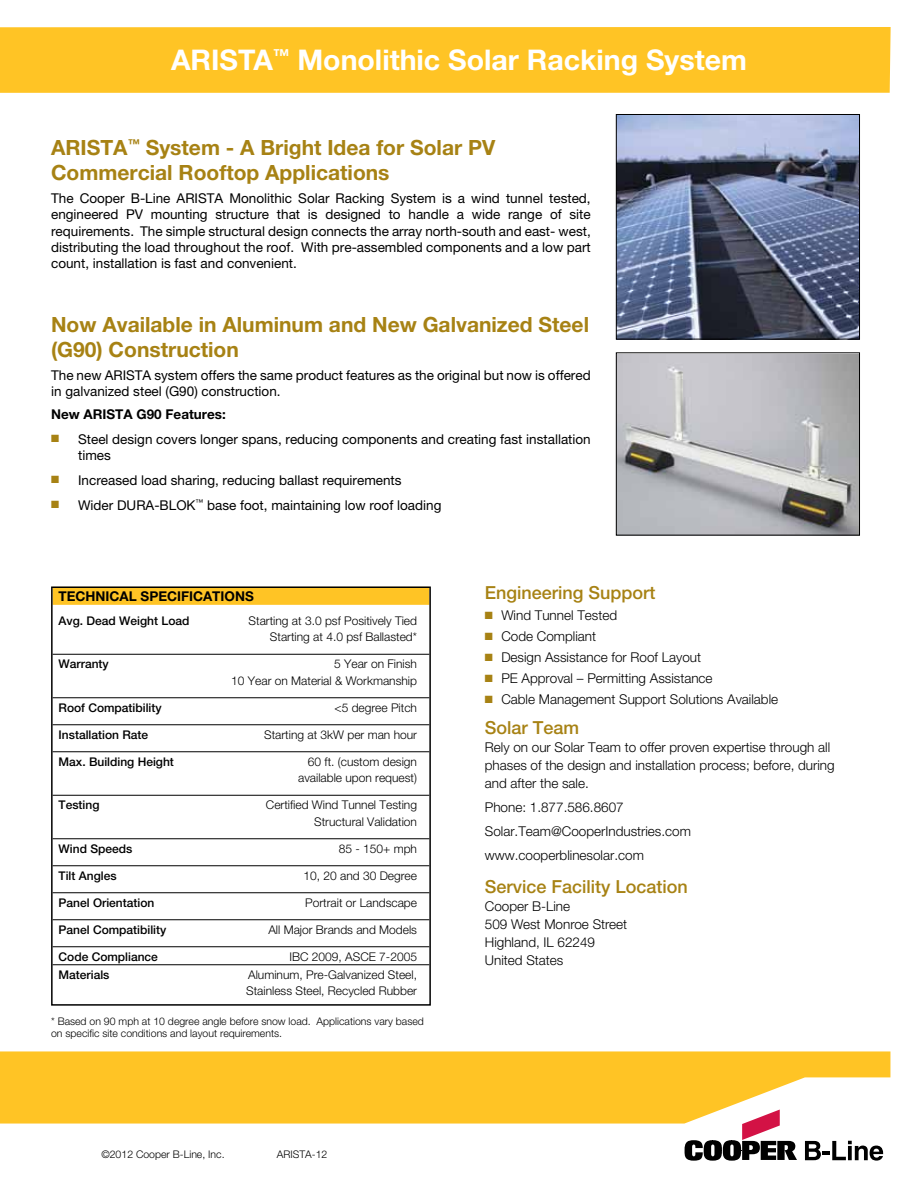
<style>
.page{position:relative;width:918px;height:1188px;background:#fff}
.page>*{position:absolute;margin:0;border:0;box-sizing:border-box;transform-origin:0 0}
.t1{font:700 28.5px "Helvetica Neue LT Pro";color:#fff}
.t2{font:700 21px/25.2px "Helvetica Neue LT Pro";color:#a78214}
.t3{font:500 18px "Helvetica Neue LT Pro";color:#a78214}
.t4{font:13.5px/16.2px "Helvetica Neue LT Pro";color:#000}
.t5{font:300 13.5px/18px "Helvetica Neue LT Pro";color:#000}
.t6{font:700 13.5px "Helvetica Neue LT Pro";color:#000}
.t7{font:300 12px/16.5px "Helvetica Neue LT Pro";color:#000;text-align:right}
.t8{font:500 12px "Helvetica Neue LT Pro";color:#000}
.t9{font:300 10.5px/11.2px "Helvetica Neue LT Pro";color:#000}
.s1{color:#a78214}
</style>
<div class="page">
<div style="left:0;top:27px;width:891px;height:66px;background:#ffc425"></div>
<svg style="left:0;top:1051px;width:890px;height:73px;background:#ffc93a"></svg>
<svg style="left:685px;top:1110px;width:112px;height:51px"></svg>
<svg style="left:805px;top:1141px;width:78px;height:20px"></svg>
<div style="left:53px;top:587px;width:376px;height:18px;background:#ffc425"></div>
<hr style="left:53px;top:654px;width:376px;height:1px;background:#000">
<hr style="left:53px;top:697px;width:376px;height:1px;background:#000">
<hr style="left:53px;top:724px;width:376px;height:1px;background:#000">
<hr style="left:53px;top:751px;width:376px;height:1px;background:#000">
<hr style="left:53px;top:795px;width:376px;height:1px;background:#000">
<hr style="left:53px;top:838px;width:376px;height:1px;background:#000">
<hr style="left:53px;top:865px;width:376px;height:1px;background:#000">
<hr style="left:53px;top:892px;width:376px;height:1px;background:#000">
<hr style="left:53px;top:919px;width:376px;height:1px;background:#000">
<hr style="left:53px;top:946px;width:376px;height:1px;background:#000">
<hr style="left:53px;top:964px;width:376px;height:1px;background:#000">
<div style="left:51px;top:586px;width:380px;height:420px;border:2px solid #000"></div>
<img style="left:618px;top:116px;width:240px;height:221px">
<div style="left:616px;top:114px;width:244px;height:225px;border:1px solid #000"></div>
<img style="left:618px;top:354px;width:240px;height:180px">
<div style="left:616px;top:352px;width:244px;height:184px;border:1px solid #000"></div>
<h1 class="t1" style="left:171px;top:42px;width:577px">ARISTA<sup>™</sup> Monolithic Solar Racking System</h1>
<h2 class="t2" style="left:51px;top:134px;width:446px">ARISTA<sup>™</sup> System - A Bright Idea for Solar PV<br>Commercial Rooftop Applications</h2>
<p class="t4" style="left:51px;top:190px;width:541px;text-align:justify">The Cooper B-Line ARISTA Monolithic Solar Racking System is a wind tunnel tested, engineered PV mounting structure that is designed to handle a wide range of site requirements. The simple structural design connects the array north-south and east- west, distributing the load throughout the roof. With pre-assembled components and a low part count, installation is fast and convenient.</p>
<h2 class="t2" style="left:51px;top:311px;width:540px">Now Available in Aluminum and New Galvanized Steel (G90) Construction</h2>
<p class="t4" style="left:51px;top:367px;width:541px">The new ARISTA system offers the same product features as the original but now is offered in galvanized steel (G90) construction.</p>
<p class="t6" style="left:51px;top:406px;width:176px">New ARISTA G90 Features:</p>
<p class="t4" style="left:78px;top:431px;width:514px;text-indent:-27px"><span class="s1">■</span> Steel design covers longer spans, reducing components and creating fast installation times</p>
<p class="t4" style="left:51px;top:472px;width:352px"><span class="s1">■</span> Increased load sharing, reducing ballast requirements</p>
<p class="t4" style="left:51px;top:496px;width:392px"><span class="s1">■</span> Wider DURA-BLOK<sup>™</sup> base foot, maintaining low roof loading</p>
<p class="t6" style="left:59px;top:587px;width:197px">TECHNICAL SPECIFICATIONS</p>
<p class="t8" style="left:59px;top:613px;width:132px">Avg. Dead Weight Load</p>
<p class="t7" style="left:249px;top:612px;width:170px">Starting at 3.0 psf Positively Tied<br>Starting at 4.0 psf Ballasted*</p>
<p class="t8" style="left:59px;top:657px;width:52px">Warranty</p>
<p class="t7" style="left:231px;top:655px;width:187px">5 Year on Finish<br>10 Year on Material &amp; Workmanship</p>
<p class="t8" style="left:59px;top:700px;width:105px">Roof Compatibility</p>
<p class="t7" style="left:335px;top:699px;width:84px">&lt;5 degree Pitch</p>
<p class="t8" style="left:59px;top:727px;width:91px">Installation Rate</p>
<p class="t7" style="left:264px;top:726px;width:154px">Starting at 3kW per man hour</p>
<p class="t8" style="left:59px;top:754px;width:117px">Max. Building Height</p>
<p class="t7" style="left:298px;top:753px;width:120px">60 ft. (custom design available upon request)</p>
<p class="t8" style="left:59px;top:798px;width:42px">Testing</p>
<p class="t7" style="left:266px;top:796px;width:153px">Certified Wind Tunnel Testing<br>Structural Validation</p>
<p class="t8" style="left:59px;top:841px;width:75px">Wind Speeds</p>
<p class="t7" style="left:339px;top:840px;width:80px">85 - 150+ mph</p>
<p class="t8" style="left:59px;top:868px;width:60px">Tilt Angles</p>
<p class="t7" style="left:303px;top:867px;width:115px">10, 20 and 30 Degree</p>
<p class="t8" style="left:59px;top:895px;width:97px">Panel Orientation</p>
<p class="t7" style="left:305px;top:894px;width:113px">Portrait or Landscape</p>
<p class="t8" style="left:59px;top:922px;width:109px">Panel Compatibility</p>
<p class="t7" style="left:268px;top:921px;width:150px">All Major Brands and Models</p>
<p class="t8" style="left:59px;top:949px;width:101px">Code Compliance</p>
<p class="t7" style="left:289px;top:948px;width:129px">IBC 2009, ASCE 7-2005</p>
<p class="t8" style="left:59px;top:967px;width:52px">Materials</p>
<p class="t7" style="left:246px;top:966px;width:172px;text-align:left">Aluminum, Pre-Galvanized Steel,<br>Stainless Steel, Recycled Rubber</p>
<p class="t9" style="left:51px;top:1016px;width:374px">* Based on 90 mph at 10 degree angle before snow load. Applications vary based on specific site conditions and layout requirements.</p>
<p class="t9" style="left:101px;top:1148px;width:125px">©2012 Cooper B-Line, Inc.</p>
<p class="t9" style="left:277px;top:1148px;width:52px">ARISTA-12</p>
<h3 class="t3" style="left:485px;top:582px;width:172px">Engineering Support</h3>
<p class="t5" style="left:485px;top:606px;width:134px"><span class="s1">■</span> Wind Tunnel Tested</p>
<p class="t5" style="left:485px;top:627px;width:113px"><span class="s1">■</span> Code Compliant</p>
<p class="t5" style="left:485px;top:648px;width:218px"><span class="s1">■</span> Design Assistance for Roof Layout</p>
<p class="t5" style="left:485px;top:669px;width:229px"><span class="s1">■</span> PE Approval – Permitting Assistance</p>
<p class="t5" style="left:485px;top:690px;width:295px"><span class="s1">■</span> Cable Management Support Solutions Available</p>
<h3 class="t3" style="left:485px;top:717px;width:96px">Solar Team</h3>
<p class="t5" style="left:485px;top:738px;width:351px">Rely on our Solar Team to offer proven expertise through all phases of the design and installation process; before, during and after the sale.</p>
<p class="t5" style="left:485px;top:795px;width:208px;line-height:24px">Phone: 1.877.586.8607<br>Solar.Team@CooperIndustries.com www.cooperblinesolar.com</p>
<h3 class="t3" style="left:485px;top:876px;width:205px">Service Facility Location</h3>
<p class="t5" style="left:485px;top:897px;width:144px">Cooper B-Line<br>509 West Monroe Street<br>Highland, IL 62249<br>United States</p>
</div>
